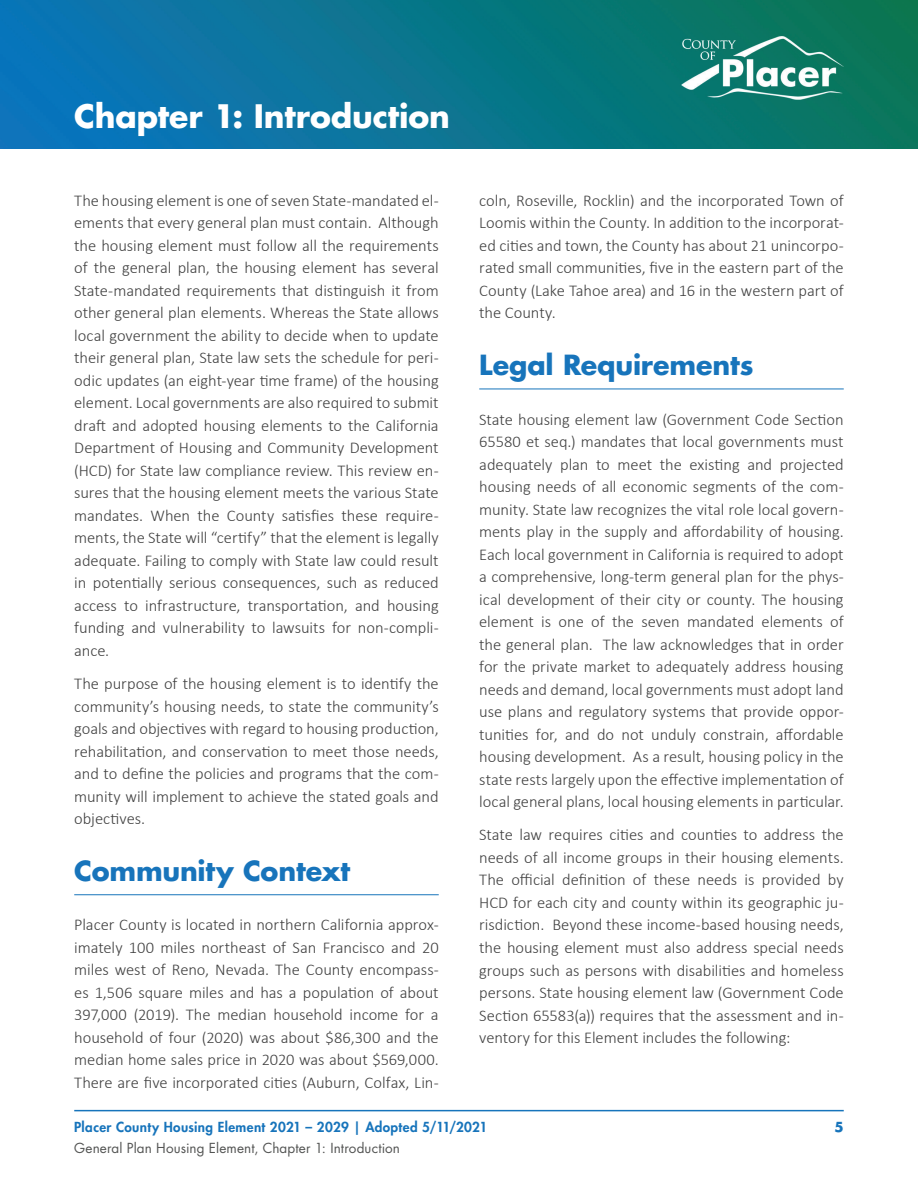
<style>
.page{position:relative;width:918px;height:1188px;background:#fff}
.page>*{position:absolute;margin:0;border:0;box-sizing:border-box;transform-origin:0 0}
.t1{font:700 31.5px "Futura Std";letter-spacing:-.005em;color:#fff}
.t2{font:700 27px "Futura Std";letter-spacing:-.005em;color:#1774bb}
.t3{font:300 16.5px/22.5px "Calibri";letter-spacing:-.005em;color:#414141;text-align:justify}
.t4{font:800 13.5px "Futura Std";letter-spacing:.025em;color:#1774bb}
.t5{font:13.5px "Futura Std";letter-spacing:.01em;color:#535453}
.t6{font:700 13.5px "Futura Std";color:#1774bb}
</style>
<div class="page">
<hr style="left:74px;top:1110px;width:770px;height:1px;background:#1774bb">
<img style="left:0;top:0;width:918px;height:148px">
<hr style="left:74px;top:894px;width:365px;height:1px;background:#1774bb">
<hr style="left:479px;top:389px;width:365px;height:1px;background:#1774bb">
<h1 class="t1" style="left:74px;top:96px;width:377px">Chapter 1: Introduction</h1>
<p class="t3" style="left:74px;top:189px;width:366px">The housing element is one of seven State-mandated el&shy;ements that every general plan must contain. Although the housing element must follow all the requirements of the general plan, the housing element has several State-mandated requirements that distinguish it from other general plan elements. Whereas the State allows local government the ability to decide when to update their general plan, State law sets the schedule for peri&shy;odic updates (an eight-year time frame) of the housing element. Local governments are also required to submit draft and adopted housing elements to the California Department of Housing and Community Development (HCD) for State law compliance review. This review en&shy;sures that the housing element meets the various State mandates. When the County satisfies these require&shy;ments, the State will “certify” that the element is legally adequate. Failing to comply with State law could result in potentially serious consequences, such as reduced access to infrastructure, transportation, and housing funding and vulnerability to lawsuits for non-compli&shy;ance.</p>
<p class="t3" style="left:74px;top:672px;width:366px">The purpose of the housing element is to identify the community’s housing needs, to state the community’s goals and objectives with regard to housing production, rehabilitation, and conservation to meet those needs, and to define the policies and programs that the com&shy;munity will implement to achieve the stated goals and objectives.</p>
<h2 class="t2" style="left:74px;top:853px;width:278px">Community Context</h2>
<p class="t3" style="left:74px;top:913px;width:366px">Placer County is located in northern California approx&shy;imately 100 miles northeast of San Francisco and 20 miles west of Reno, Nevada. The County encompass&shy;es 1,506 square miles and has a population of about 397,000 (2019). The median household income for a household of four (2020) was about $86,300 and the median home sales price in 2020 was about $569,000.<br>There are five incorporated cities (Auburn, Colfax, Lin-</p>
<p class="t3" style="left:479px;top:189px;width:366px">coln, Roseville, Rocklin) and the incorporated Town of Loomis within the County. In addition to the incorporat&shy;ed cities and town, the County has about 21 unincorpo&shy;rated small communities, five in the eastern part of the County (Lake Tahoe area) and 16 in the western part of the County.</p>
<h2 class="t2" style="left:479px;top:347px;width:276px">Legal Requirements</h2>
<p class="t3" style="left:479px;top:408px;width:366px">State housing element law (Government Code Section 65580 et seq.) mandates that local governments must adequately plan to meet the existing and projected housing needs of all economic segments of the com&shy;munity. State law recognizes the vital role local govern&shy;ments play in the supply and affordability of housing.<br>Each local government in California is required to adopt a comprehensive, long-term general plan for the phys&shy;ical development of their city or county. The housing element is one of the seven mandated elements of the general plan. The law acknowledges that in order for the private market to adequately address housing needs and demand, local governments must adopt land use plans and regulatory systems that provide oppor&shy;tunities for, and do not unduly constrain, affordable housing development. As a result, housing policy in the state rests largely upon the effective implementation of local general plans, local housing elements in particular.</p>
<p class="t3" style="left:479px;top:824px;width:366px">State law requires cities and counties to address the needs of all income groups in their housing elements.<br>The official definition of these needs is provided by HCD for each city and county within its geographic ju&shy;risdiction. Beyond these income-based housing needs, the housing element must also address special needs groups such as persons with disabilities and homeless persons. State housing element law (Government Code Section 65583(a)) requires that the assessment and in&shy;ventory for this Element includes the following:</p>
<p class="t4" style="left:74px;top:1118px;width:415px">Placer County Housing Element 2021 – 2029 | Adopted 5/11/2021</p>
<p class="t6" style="left:834px;top:1118px;width:11px">5</p>
<p class="t5" style="left:74px;top:1139px;width:327px">General Plan Housing Element, Chapter 1: Introduction</p>
</div>
